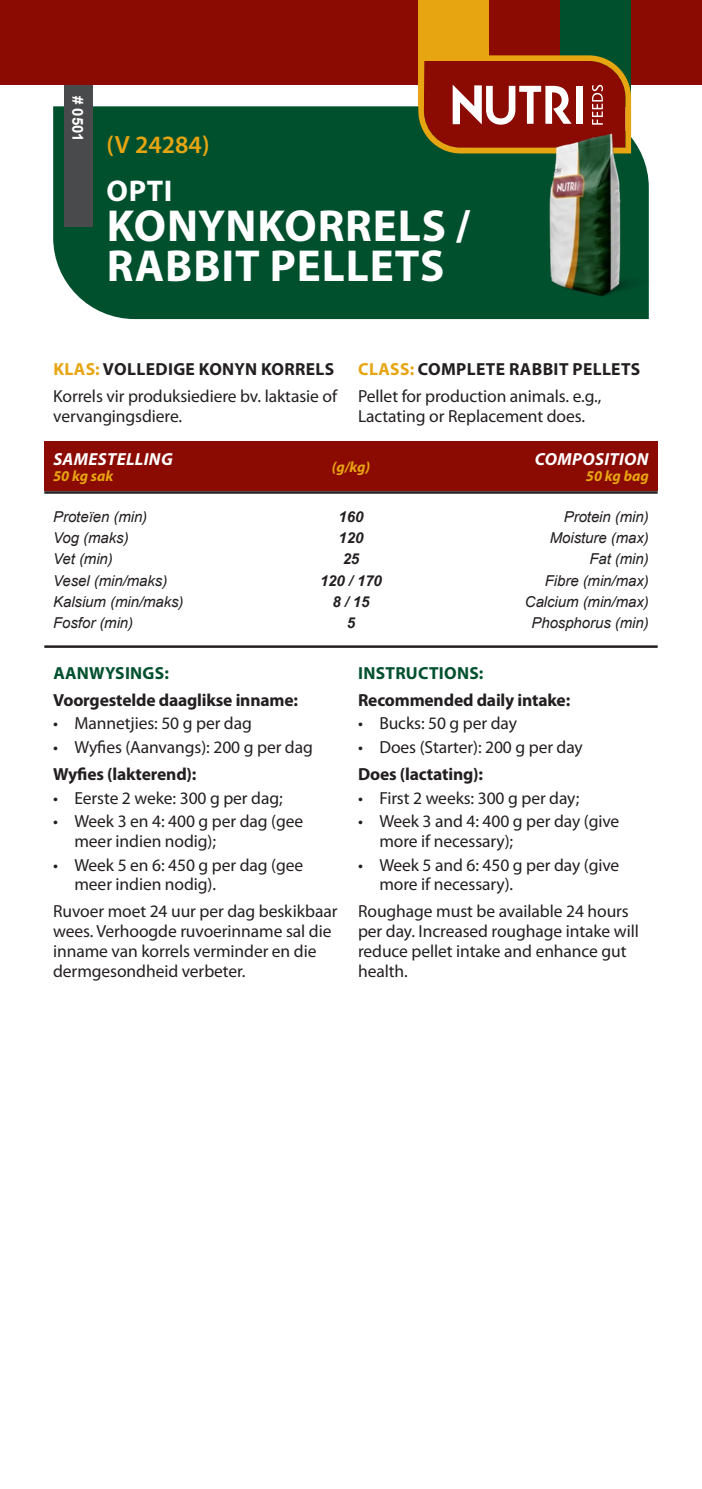
<style>
.page{position:relative;width:702px;height:1489px;background:#fff}
.page>*{position:absolute;margin:0;border:0;box-sizing:border-box;transform-origin:0 0}
.Line_02_-_HEADER_Lar{font:700 45px "Myriad Pro";letter-spacing:.02em;color:#fff}
.Line_03_-_HEADER_Lar{font:700 45px "Myriad Pro";letter-spacing:.02em;color:#fff}
.Line_01_-_HEADER_Sma{font:700 30px "Myriad Pro";color:#fff}
.Code__V__NFF{font:600 25px "Myriad Pro";color:#e7a512}
.Paragraph__Text_Only{font:17.5px/20px "Myriad Pro";letter-spacing:-.005em;color:#231f20}
.BLACK_Paragraph_HEAD{font:700 17.5px "Myriad Pro";letter-spacing:-.01em;color:#231f20}
.KLAS___CLASS{font:700 17.5px "Myriad Pro";letter-spacing:.02em;color:#231f20}
.Paragraph_-_Bold__GR{font:700 17.5px "Myriad Pro";letter-spacing:.015em;color:#00502e}
.t1{font:italic 700 17.5px "Myriad Pro";letter-spacing:.02em;color:#fff}
.Table__Composition{font:italic 15px "Arial";letter-spacing:-.005em;color:#231f20}
.Table__Samestelling{font:italic 15px "Arial";letter-spacing:-.005em;color:#231f20}
.Table__SameComp_Amou{font:italic 700 15px "Arial";letter-spacing:-.005em;color:#231f20}
.t2{font:italic 700 15px "Myriad Pro";color:#e7a512}
.t3{font:700 15px "Arial";color:#fff}
.s1{color:#e7a512}
</style>
<div class="page">
<div style="left:53px;top:106px;width:595px;height:213px;background:#00502e"></div>
<div style="left:0;top:0;width:702px;height:85px;background:#8b0a02"></div>
<div style="left:560px;top:0;width:71px;height:106px;background:#00502e"></div>
<div style="left:418px;top:0;width:71px;height:106px;background:#e7a512"></div>
<svg style="left:418px;top:55px;width:213px;height:98px"></svg>
<div style="left:64px;top:85px;width:28px;height:142px;background:#494a4b"></div>
<div style="left:44px;top:441px;width:613px;height:50px;background:#8b0a02"></div>
<hr style="left:44px;top:491px;width:613px;height:2px;background:#231f20">
<hr style="left:44px;top:645px;width:613px;height:3px;background:#231f20">
<img style="left:500px;top:124px;width:149px;height:177px">
<p class="t3" style="left:88px;top:96px;width:47px;rotate:90deg"># 0501</p>
<p class="Code__V__NFF" style="left:106px;top:129px;width:105px">(V 24284)</p>
<p class="Line_01_-_HEADER_Sma" style="left:107px;top:171px;width:67px">OPTI</p>
<p class="Line_02_-_HEADER_Lar" style="left:107px;top:196px;width:365px">KONYNKORRELS /</p>
<p class="Line_03_-_HEADER_Lar" style="left:107px;top:237px;width:339px">RABBIT PELLETS</p>
<p class="KLAS___CLASS" style="left:53px;top:357px;width:282px"><span class="s1">KLAS:</span> VOLLEDIGE KONYN KORRELS</p>
<p class="Paragraph__Text_Only" style="left:53px;top:385px;width:285px">Korrels vir produksiediere bv. laktasie of vervangingsdiere.</p>
<p class="KLAS___CLASS" style="left:358px;top:357px;width:283px"><span class="s1">CLASS:</span> COMPLETE RABBIT PELLETS</p>
<p class="Paragraph__Text_Only" style="left:358px;top:385px;width:245px">Pellet for production animals. e.g.,<br>Lactating or Replacement does.</p>
<p class="t1" style="left:53px;top:448px;width:121px">SAMESTELLING</p>
<p class="t2" style="left:53px;top:466px;width:62px">50 kg sak</p>
<p class="Table__Samestelling" style="left:53px;top:507px;width:96px">Proteïen (min)</p>
<p class="Table__Samestelling" style="left:53px;top:528px;width:77px">Vog (maks)</p>
<p class="Table__Samestelling" style="left:53px;top:549px;width:61px">Vet (min)</p>
<p class="Table__Samestelling" style="left:53px;top:570px;width:116px">Vesel (min/maks)</p>
<p class="Table__Samestelling" style="left:53px;top:591px;width:132px">Kalsium (min/maks)</p>
<p class="Table__Samestelling" style="left:53px;top:612px;width:82px">Fosfor (min)</p>
<p class="t2" style="left:331px;top:457px;width:40px">(g/kg)</p>
<p class="Table__SameComp_Amou" style="left:338px;top:507px;width:26px">160</p>
<p class="Table__SameComp_Amou" style="left:338px;top:528px;width:26px">120</p>
<p class="Table__SameComp_Amou" style="left:342px;top:549px;width:18px">25</p>
<p class="Table__SameComp_Amou" style="left:320px;top:570px;width:63px">120 / 170</p>
<p class="Table__SameComp_Amou" style="left:332px;top:591px;width:39px">8 / 15</p>
<p class="Table__SameComp_Amou" style="left:347px;top:612px;width:10px">5</p>
<p class="t1" style="left:534px;top:448px;width:115px">COMPOSITION</p>
<p class="t2" style="left:586px;top:466px;width:64px">50 kg bag</p>
<p class="Table__Composition" style="left:563px;top:507px;width:86px">Protein (min)</p>
<p class="Table__Composition" style="left:549px;top:528px;width:101px">Moisture (max)</p>
<p class="Table__Composition" style="left:589px;top:549px;width:61px">Fat (min)</p>
<p class="Table__Composition" style="left:544px;top:570px;width:105px">Fibre (min/max)</p>
<p class="Table__Composition" style="left:525px;top:591px;width:125px">Calcium (min/max)</p>
<p class="Table__Composition" style="left:531px;top:612px;width:119px">Phosphorus (min)</p>
<p class="Paragraph_-_Bold__GR" style="left:53px;top:661px;width:117px">AANWYSINGS:</p>
<p class="BLACK_Paragraph_HEAD" style="left:53px;top:688px;width:246px">Voorgestelde daaglikse inname:</p>
<p class="Paragraph__Text_Only" style="left:53px;top:713px;width:200px">• Mannetjies: 50 g per dag</p>
<p class="Paragraph__Text_Only" style="left:53px;top:737px;width:261px">• Wyfies (Aanvangs): 200 g per dag</p>
<p class="BLACK_Paragraph_HEAD" style="left:53px;top:762px;width:145px">Wyfies (lakterend):</p>
<p class="Paragraph__Text_Only" style="left:53px;top:787px;width:231px">• Eerste 2 weke: 300 g per dag;</p>
<p class="Paragraph__Text_Only" style="left:74px;top:811px;width:230px;text-indent:-21px">• Week 3 en 4: 400 g per dag (gee meer indien nodig);</p>
<p class="Paragraph__Text_Only" style="left:74px;top:854px;width:230px;text-indent:-21px">• Week 5 en 6: 450 g per dag (gee meer indien nodig).</p>
<p class="Paragraph__Text_Only" style="left:53px;top:900px;width:286px">Ruvoer moet 24 uur per dag beskikbaar wees. Verhoogde ruvoerinname sal die inname van korrels verminder en die dermgesondheid verbeter.</p>
<p class="Paragraph_-_Bold__GR" style="left:358px;top:661px;width:127px">INSTRUCTIONS:</p>
<p class="BLACK_Paragraph_HEAD" style="left:358px;top:688px;width:214px">Recommended daily intake:</p>
<p class="Paragraph__Text_Only" style="left:358px;top:713px;width:160px">• Bucks: 50 g per day</p>
<p class="Paragraph__Text_Only" style="left:358px;top:737px;width:226px">• Does (Starter): 200 g per day</p>
<p class="BLACK_Paragraph_HEAD" style="left:358px;top:762px;width:126px">Does (lactating):</p>
<p class="Paragraph__Text_Only" style="left:358px;top:787px;width:223px">• First 2 weeks: 300 g per day;</p>
<p class="Paragraph__Text_Only" style="left:379px;top:811px;width:241px;text-indent:-21px">• Week 3 and 4: 400 g per day (give more if necessary);</p>
<p class="Paragraph__Text_Only" style="left:379px;top:854px;width:241px;text-indent:-21px">• Week 5 and 6: 450 g per day (give more if necessary).</p>
<p class="Paragraph__Text_Only" style="left:358px;top:900px;width:282px">Roughage must be available 24 hours per day. Increased roughage intake will reduce pellet intake and enhance gut health.</p>
</div>
